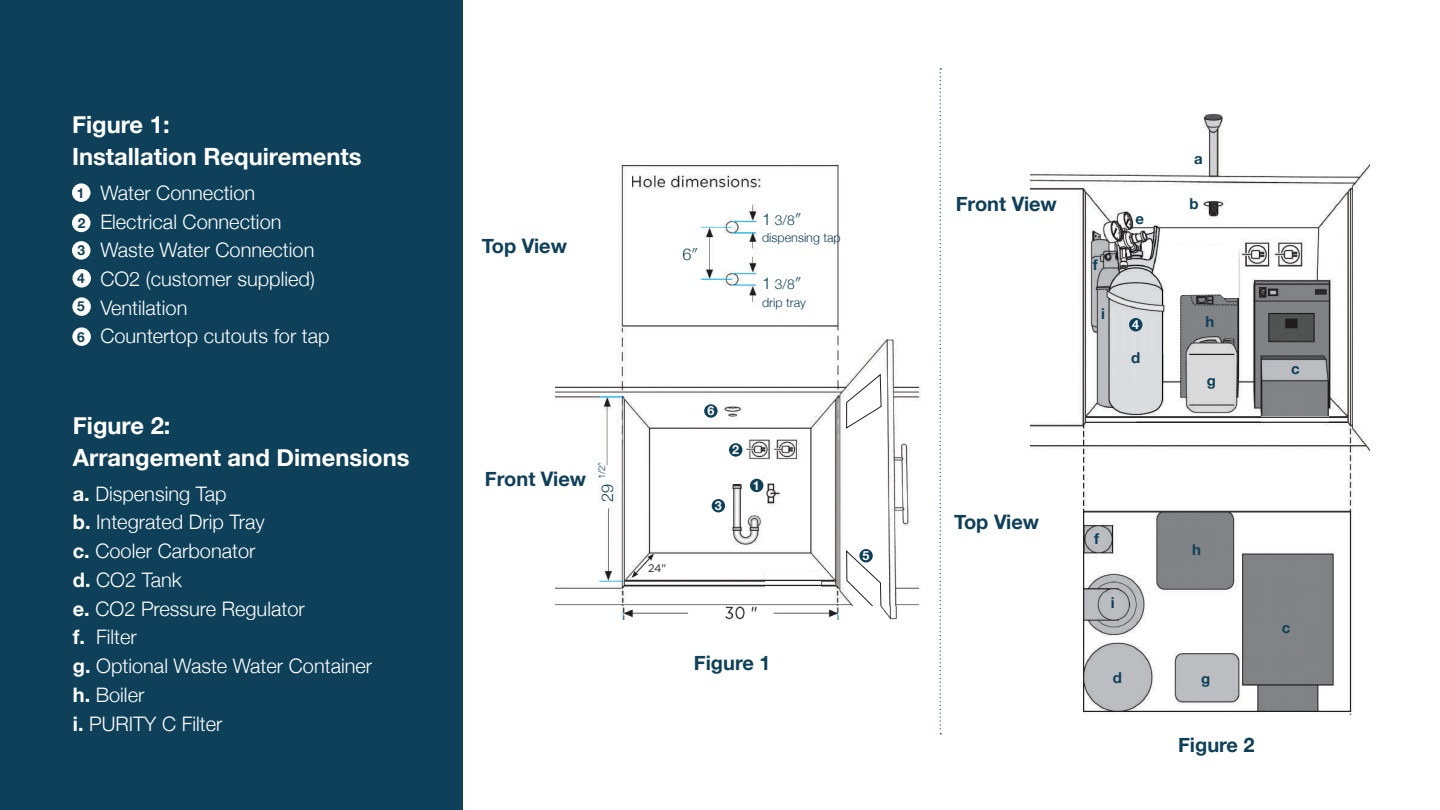
<style>
.page{position:relative;width:1440px;height:810px;background:#fff}
.page>*{position:absolute;margin:0;border:0;box-sizing:border-box;transform-origin:0 0}
.t1{font:700 23.75px/31.2px "Helvetica Neue";color:#fff}
.t2{font:300 20px/28.8px "Helvetica Neue";color:#fff}
.t3{font:700 20px "Helvetica Neue";color:#0e405a}
.t4{font:300 16.25px "Helvetica Neue";color:#0e405a}
.t5{font:700 15px "Helvetica Neue";color:#0e405a}
.t6{font:300 13.75px "Helvetica Neue";color:#0e405a}
.t7{font:700 13.75px/30px "Helvetica Neue";color:#0e405a}
.t8{font:300 12.5px "Helvetica Neue";color:#0e405a}
.t9{font:700 12.5px "Helvetica Neue";color:#fff}
.t10{font:10.88px "Gotham";color:#231f20}
.t11{font:300 9.5px "Helvetica Neue";color:#0e405a}
.s1{font-weight:700}
.s2{font-size:16.25px}
</style>
<div class="page">
<img style="left:556px;top:161px;width:365px;height:458px">
<img style="left:1031px;top:113px;width:339px;height:602px">
<div style="left:0;top:0;width:463px;height:810px;background:#0e405a"></div>
<div style="left:72px;top:183px;width:19px;height:19px;background:#fff;border-radius:50%"></div>
<div style="left:72px;top:214px;width:19px;height:18px;background:#fff;border-radius:50%"></div>
<div style="left:72px;top:241px;width:19px;height:19px;background:#fff;border-radius:50%"></div>
<div style="left:72px;top:269px;width:19px;height:19px;background:#fff;border-radius:50%"></div>
<svg style="left:940px;top:68px;width:1px;height:666px"></svg>
<div style="left:750px;top:479px;width:13px;height:13px;background:#0e405a;border-radius:50%"></div>
<div style="left:729px;top:443px;width:13px;height:14px;background:#0e405a;border-radius:50%"></div>
<div style="left:712px;top:499px;width:13px;height:13px;background:#0e405a;border-radius:50%"></div>
<div style="left:1129px;top:318px;width:13px;height:13px;background:#0e405a;border-radius:50%"></div>
<div style="left:72px;top:297px;width:19px;height:19px;background:#fff;border-radius:50%"></div>
<div style="left:72px;top:327px;width:19px;height:19px;background:#fff;border-radius:50%"></div>
<div style="left:704px;top:404px;width:14px;height:14px;background:#0e405a;border-radius:50%"></div>
<svg style="left:1178px;top:245px;width:61px;height:54px"></svg>
<svg style="left:846px;top:550px;width:36px;height:66px"></svg>
<svg style="left:846px;top:373px;width:36px;height:56px"></svg>
<svg style="left:765px;top:572px;width:56px;height:16px"></svg>
<hr style="left:626px;top:580px;width:209px;height:1px;background:#231f20">
<hr style="left:624px;top:585px;width:211px;height:1px;background:#231f20">
<svg style="left:1261px;top:418px;width:68px;height:4px"></svg>
<hr style="left:1086px;top:417px;width:261px;height:1px;background:#231f20">
<hr style="left:1137px;top:422px;width:210px;height:1px;background:#231f20">
<svg style="left:632px;top:554px;width:22px;height:24px"></svg>
<div style="left:601px;top:467px;width:13px;height:38px;background:#fff"></div>
<p class="t1" style="left:72px;top:110px;width:291px">Figure 1:<br>Installation Requirements</p>
<p class="t7" style="left:77px;top:178px;width:10px">1<br>2</p>
<p class="t7" style="left:77px;top:236px;width:9px;line-height:28.1px">3<br>4</p>
<p class="t7" style="left:77px;top:292px;width:9px">5<br>6</p>
<p class="t2" style="left:100px;top:177px;width:231px">Water Connection<br>Electrical Connection<br>Waste Water Connection<br>CO2 (customer supplied)<br>Ventilation<br>Countertop cutouts for tap</p>
<p class="t1" style="left:73px;top:411px;width:338px">Figure 2:<br>Arrangement and Dimensions</p>
<p class="t2" style="left:73px;top:478px;width:301px"><span class="s1">a.</span> Dispensing Tap<br><span class="s1">b.</span> Integrated Drip Tray<br><span class="s1">c.</span> Cooler Carbonator<br><span class="s1">d.</span> CO2 Tank<br><span class="s1">e.</span> CO2 Pressure Regulator<br><span class="s1">f.</span> Filter<br><span class="s1">g.</span> Optional Waste Water Container <span class="s1">h.</span> Boiler<br><span class="s1">i.</span> PURITY C Filter</p>
<p class="t3" style="left:482px;top:230px;width:87px">Top View</p>
<p class="t4" style="left:683px;top:241px;width:17px">6″</p>
<p class="t6" style="left:762px;top:209px;width:41px"><span class="s2">1</span> 3/8<span class="s2">″</span></p>
<p class="t8" style="left:762px;top:228px;width:80px">dispensing tap</p>
<p class="t6" style="left:762px;top:273px;width:41px"><span class="s2">1</span> 3/8<span class="s2">″</span></p>
<p class="t8" style="left:762px;top:292px;width:45px">drip tray</p>
<p class="t3" style="left:485px;top:464px;width:103px">Front View</p>
<p class="t11" style="left:594px;top:479px;width:19px;rotate:-90deg">1/2″</p>
<p class="t4" style="left:594px;top:502px;width:20px;rotate:-90deg">29</p>
<p class="t10" style="left:648px;top:561px;width:20px">24"</p>
<p class="t9" style="left:707px;top:401px;width:8px">6</p>
<p class="t9" style="left:732px;top:440px;width:8px">2</p>
<p class="t9" style="left:715px;top:496px;width:8px">3</p>
<p class="t9" style="left:753px;top:475px;width:8px">1</p>
<p class="t3" style="left:694px;top:647px;width:78px">Figure 1</p>
<p class="t9" style="left:863px;top:546px;width:8px">5</p>
<p class="t3" style="left:956px;top:188px;width:103px">Front View</p>
<p class="t5" style="left:1093px;top:253px;width:6px">f</p>
<p class="t5" style="left:1101px;top:302px;width:5px">i</p>
<p class="t5" style="left:1136px;top:207px;width:10px">e</p>
<p class="t9" style="left:1132px;top:315px;width:8px">4</p>
<p class="t5" style="left:1131px;top:346px;width:11px">d</p>
<p class="t5" style="left:1194px;top:147px;width:10px">a</p>
<p class="t5" style="left:1190px;top:192px;width:11px">b</p>
<p class="t5" style="left:1206px;top:310px;width:10px">h</p>
<p class="t5" style="left:1207px;top:369px;width:11px">g</p>
<p class="t5" style="left:1291px;top:357px;width:10px">c</p>
<p class="t3" style="left:954px;top:506px;width:87px">Top View</p>
<p class="t5" style="left:1094px;top:527px;width:6px">f</p>
<p class="t5" style="left:1111px;top:591px;width:5px">i</p>
<p class="t5" style="left:1113px;top:665px;width:11px">d</p>
<p class="t5" style="left:1192px;top:538px;width:10px">h</p>
<p class="t5" style="left:1201px;top:666px;width:11px">g</p>
<p class="t3" style="left:1178px;top:729px;width:78px">Figure 2</p>
<p class="t5" style="left:1282px;top:616px;width:10px">c</p>
</div>
